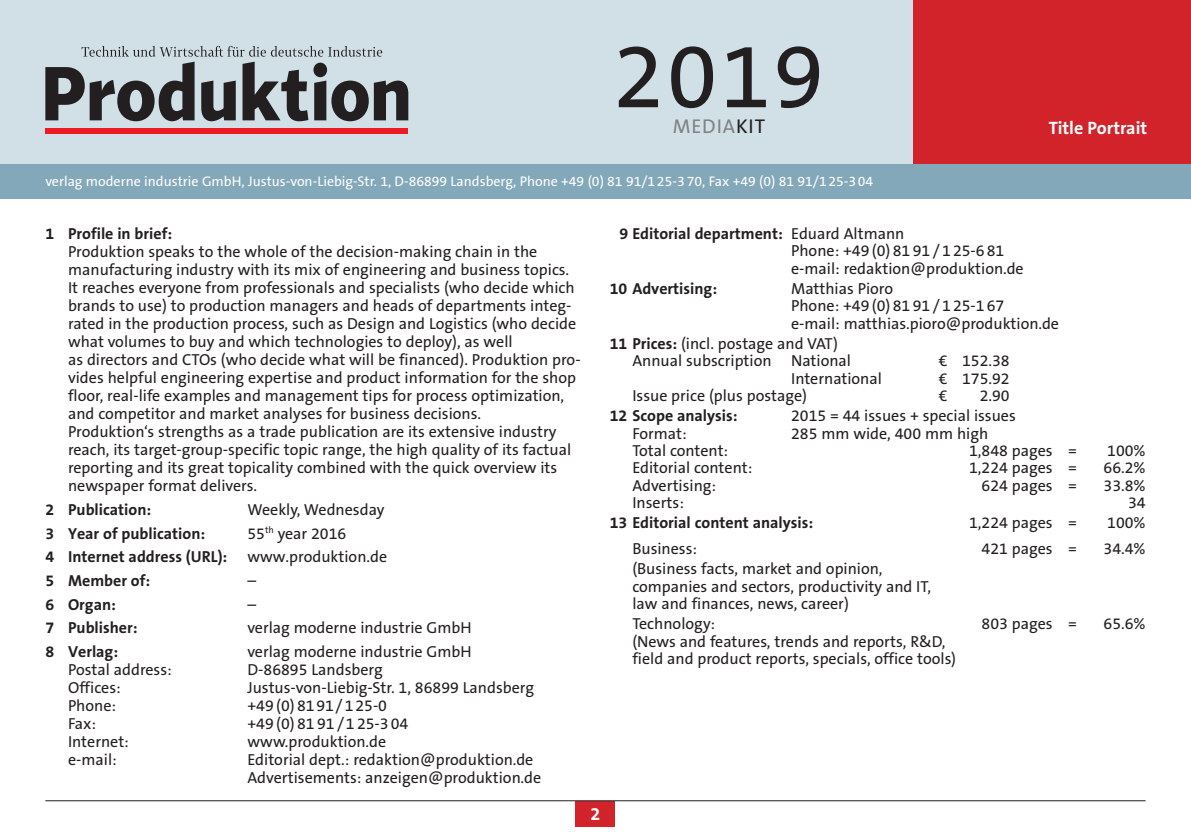
<style>
.page{position:relative;width:1191px;height:840px;background:#fff}
.page>*{position:absolute;margin:0;border:0;box-sizing:border-box;transform-origin:0 0}
.t1{font:92px "The Sans Os F";color:#231f20}
.t2{font:20px "The Sans Os F";letter-spacing:.045em;color:#808285}
.t3{font:700 18px "The Sans Os F";color:#fff}
.t4{font:16px/18px "The Sans Os F";color:#231f20}
.t5{font:700 16px "The Sans Os F";color:#231f20}
.t6{font:14px "The Sans Os F";color:#fff}
.s1{color:#231f20}
.s2{font-weight:700}
</style>
<div class="page">
<div style="left:575px;top:800px;width:40px;height:25px;background:#d2232a"></div>
<hr style="left:45px;top:799px;width:1100px;height:1px;background:#231f20">
<div style="left:0;top:0;width:1191px;height:164px;background:#d1dfe7"></div>
<div style="left:913px;top:0;width:278px;height:198px;background:#d2232a"></div>
<div style="left:0;top:164px;width:1191px;height:34px;background:#83a8ba"></div>
<div style="left:45px;top:128px;width:363px;height:5px;background:#ed1c24"></div>
<svg style="left:45px;top:46px;width:363px;height:75px"></svg>
<h1 class="t1" style="left:613px;top:30px;width:212px">2019</h1>
<p class="t2" style="left:672px;top:116px;width:94px">MEDIA<span class="s1">KIT</span></p>
<p class="t3" style="left:1048px;top:119px;width:100px">Title Portrait</p>
<p class="t6" style="left:45px;top:174px;width:829px">verlag moderne industrie GmbH, Justus-von-Liebig-Str. 1, D-86899 Landsberg, Phone +49 (0) 81 91/1 25-3 70, Fax +49 (0) 81 91/1 25-3 04</p>
<p class="t5" style="left:45px;top:225px;width:128px">1 Profile in brief:</p>
<p class="t4" style="left:68px;top:243px;width:514px">Produktion speaks to the whole of the decision-making chain in the manufacturing industry with its mix of engineering and business topics.<br>It reaches everyone from professionals and specialists (who decide which brands to use) to production managers and heads of departments integ&shy;rated in the production process, such as Design and Logistics (who decide what volumes to buy and which technologies to deploy), as well<br>as directors and CTOs (who decide what will be financed). Produktion pro&shy;vides helpful engineering expertise and product information for the shop floor, real-life examples and management tips for process optimization, and competitor and market analyses for business decisions.<br>Produktion‘s strengths as a trade publication are its extensive industry reach, its target-group-specific topic range, the high quality of its factual reporting and its great topicality combined with the quick overview its newspaper format delivers.</p>
<p class="t5" style="left:45px;top:501px;width:107px">2 Publication:</p>
<p class="t4" style="left:247px;top:501px;width:138px">Weekly, Wednesday</p>
<p class="t5" style="left:45px;top:525px;width:161px">3 Year of publication:</p>
<p class="t4" style="left:247px;top:524px;width:100px">55<sup>th</sup> year 2016</p>
<p class="t5" style="left:45px;top:548px;width:183px">4 Internet address (URL):</p>
<p class="t4" style="left:247px;top:548px;width:141px">www.produktion.de</p>
<p class="t5" style="left:45px;top:572px;width:106px">5 Member of:</p>
<p class="t4" style="left:247px;top:572px;width:10px">–</p>
<p class="t5" style="left:45px;top:596px;width:72px">6 Organ:</p>
<p class="t4" style="left:247px;top:595px;width:10px">–</p>
<p class="t5" style="left:45px;top:620px;width:94px">7 Publisher:</p>
<p class="t4" style="left:247px;top:619px;width:226px">verlag moderne industrie GmbH</p>
<p class="t5" style="left:45px;top:643px;width:74px">8 Verlag:</p>
<p class="t4" style="left:247px;top:643px;width:226px">verlag moderne industrie GmbH</p>
<p class="t4" style="left:68px;top:661px;width:105px">Postal address:</p>
<p class="t4" style="left:247px;top:661px;width:137px">D-86895 Landsberg</p>
<p class="t4" style="left:68px;top:679px;width:54px">Offices:</p>
<p class="t4" style="left:247px;top:679px;width:288px">Justus-von-Liebig-Str. 1, 86899 Landsberg</p>
<p class="t4" style="left:68px;top:697px;width:50px">Phone:</p>
<p class="t4" style="left:247px;top:697px;width:141px">+49 (0) 8191/ 125-0</p>
<p class="t4" style="left:68px;top:715px;width:30px">Fax:</p>
<p class="t4" style="left:247px;top:715px;width:162px">+49 (0) 81 91 /1 25-3 04</p>
<p class="t4" style="left:68px;top:733px;width:62px">Internet:</p>
<p class="t4" style="left:247px;top:733px;width:140px">www.produktion.de</p>
<p class="t4" style="left:68px;top:751px;width:50px">e-mail:</p>
<p class="t4" style="left:247px;top:751px;width:295px">Editorial dept.: redaktion@produktion.de<br>Advertisements: anzeigen@produktion.de</p>
<p class="t4" style="left:791px;top:225px;width:234px;line-height:17.4px;text-indent:-172px"><span class="s2">9 Editorial department:</span> Eduard Altmann<br>Phone: +49 (0) 81 91 / 1 25-6 81 e-mail: redaktion@produktion.de</p>
<p class="t5" style="left:609px;top:280px;width:109px">10 Advertising:</p>
<p class="t4" style="left:791px;top:280px;width:269px;line-height:17.4px">Matthias Pioro<br>Phone: +49 (0) 81 91 / 1 25-1 67<br>e-mail: matthias.pioro@produktion.de</p>
<p class="t4" style="left:632px;top:335px;width:220px;line-height:17.4px;text-indent:-23px"><span class="s2">11 Prices:</span> (incl. postage and VAT)<br>Annual subscription National</p>
<p class="t4" style="left:938px;top:352px;width:72px">€ 152.38</p>
<p class="t4" style="left:791px;top:369px;width:92px">International</p>
<p class="t4" style="left:938px;top:369px;width:72px">€ 175.92</p>
<p class="t4" style="left:632px;top:387px;width:176px">Issue price (plus postage)</p>
<p class="t4" style="left:938px;top:387px;width:10px">€</p>
<p class="t4" style="left:979px;top:387px;width:32px">2.90</p>
<p class="t5" style="left:609px;top:407px;width:129px">12 Scope analysis:</p>
<p class="t4" style="left:791px;top:407px;width:226px">2015 = 44 issues + special issues</p>
<p class="t4" style="left:632px;top:424px;width:56px">Format:</p>
<p class="t4" style="left:791px;top:424px;width:199px">285 mm wide, 400 mm high</p>
<p class="t4" style="left:632px;top:442px;width:97px">Total content:</p>
<p class="t4" style="left:969px;top:442px;width:109px">1,848 pages =</p>
<p class="t4" style="left:1107px;top:442px;width:40px">100%</p>
<p class="t4" style="left:632px;top:459px;width:121px">Editorial content:</p>
<p class="t4" style="left:969px;top:459px;width:109px">1,224 pages =</p>
<p class="t4" style="left:1103px;top:459px;width:44px">66.2%</p>
<p class="t4" style="left:632px;top:477px;width:85px">Advertising:</p>
<p class="t4" style="left:981px;top:477px;width:97px">624 pages =</p>
<p class="t4" style="left:1103px;top:477px;width:44px">33.8%</p>
<p class="t4" style="left:632px;top:494px;width:53px">Inserts:</p>
<p class="t4" style="left:1128px;top:494px;width:19px">34</p>
<p class="t5" style="left:609px;top:515px;width:205px">13 Editorial content analysis:</p>
<p class="t4" style="left:969px;top:514px;width:109px">1,224 pages =</p>
<p class="t4" style="left:1107px;top:514px;width:40px">100%</p>
<p class="t4" style="left:632px;top:540px;width:66px">Business:</p>
<p class="t4" style="left:981px;top:540px;width:97px">421 pages =</p>
<p class="t4" style="left:1103px;top:540px;width:44px">34.4%</p>
<p class="t4" style="left:632px;top:560px;width:300px;line-height:17.4px">(Business facts, market and opinion, companies and sectors, productivity and IT, law and finances, news, career)</p>
<p class="t4" style="left:632px;top:615px;width:84px">Technology:</p>
<p class="t4" style="left:981px;top:615px;width:97px">803 pages =</p>
<p class="t4" style="left:1103px;top:615px;width:44px">65.6%</p>
<p class="t4" style="left:632px;top:632px;width:325px;line-height:17.4px">(News and features, trends and reports, R&amp;D, field and product reports, specials, office tools)</p>
<p class="t3" style="left:590px;top:804px;width:11px">2</p>
</div>
